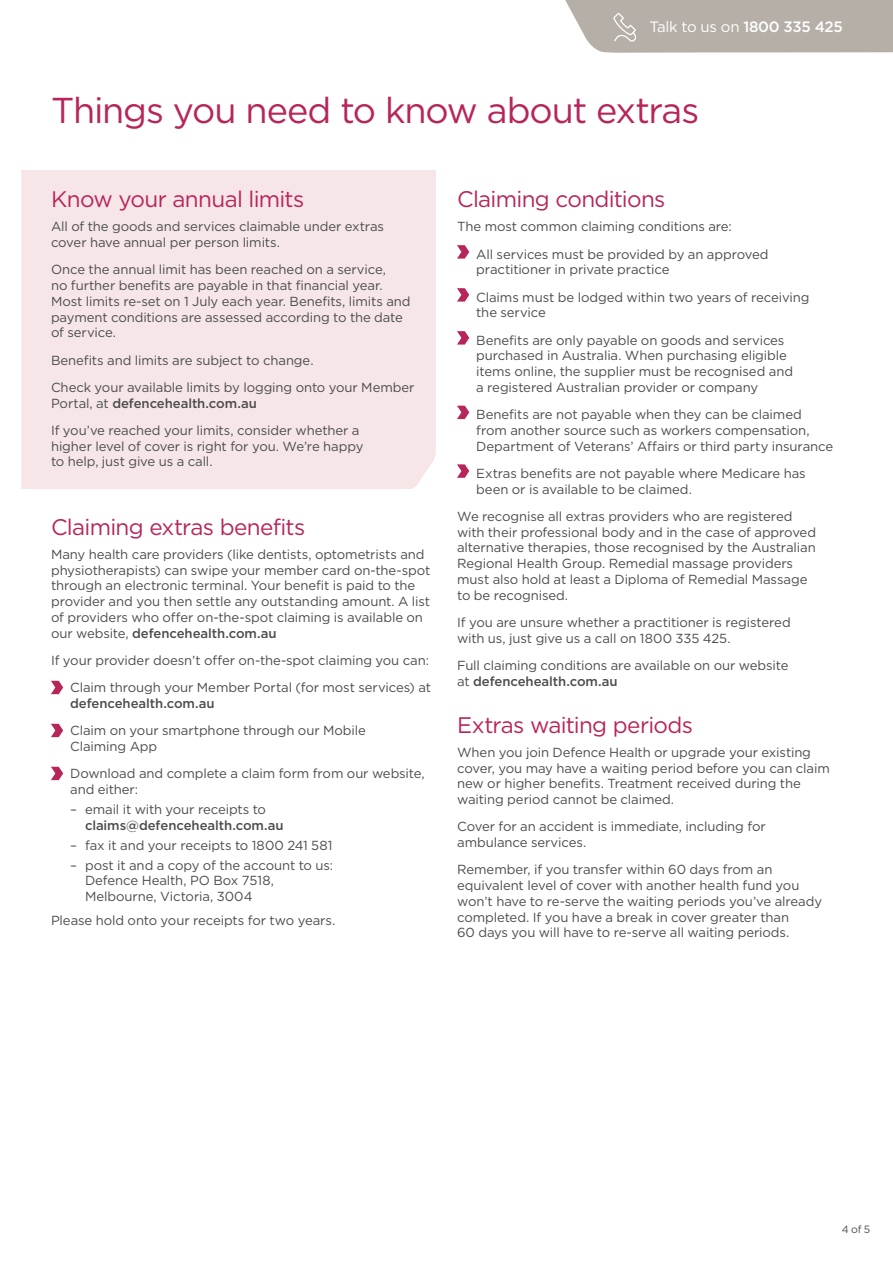
<style>
.page{position:relative;width:893px;height:1263px;background:#fff}
.page>*{position:absolute;margin:0;border:0;box-sizing:border-box;transform-origin:0 0}
.t1{font:36px "Gotham";letter-spacing:-.03em;color:#b8255b}
.t2{font:22.5px "Gotham";letter-spacing:-.03em;color:#b8255b}
.t3{font:15px "Gotham";letter-spacing:-.02em;color:#fff}
.t4{font:13.2px/15.8px "Gotham";letter-spacing:-.01em;color:#4b4c4d}
.t5{font:500 13.2px "Gotham";letter-spacing:-.005em;color:#4b4c4d}
.t6{font:10.5px "Gotham";color:#4b4c4d}
.s1{font-weight:500}
</style>
<div class="page">
<div style="left:21px;top:170px;width:415px;height:319px;background:#f6e6e7"></div>
<svg style="left:51px;top:681px;width:12px;height:13px"></svg>
<svg style="left:51px;top:724px;width:12px;height:13px"></svg>
<svg style="left:51px;top:767px;width:12px;height:13px"></svg>
<svg style="left:457px;top:245px;width:12px;height:14px"></svg>
<svg style="left:457px;top:288px;width:12px;height:14px"></svg>
<svg style="left:457px;top:331px;width:12px;height:14px"></svg>
<svg style="left:457px;top:406px;width:12px;height:13px"></svg>
<svg style="left:457px;top:464px;width:12px;height:14px"></svg>
<svg style="left:565px;top:0;width:328px;height:53px;background:#bab4ad"></svg>
<p class="t3" style="left:649px;top:17px;width:195px">Talk to us on <span class="s1">1800 335 425</span></p>
<h1 class="t1" style="left:51px;top:87px;width:650px">Things you need to know about extras</h1>
<h2 class="t2" style="left:51px;top:185px;width:255px">Know your annual limits</h2>
<p class="t4" style="left:51px;top:219px;width:335px">All of the goods and services claimable under extras cover have annual per person limits.</p>
<p class="t4" style="left:51px;top:262px;width:361px">Once the annual limit has been reached on a service,<br>no further benefits are payable in that financial year.<br>Most limits re-set on 1 July each year. Benefits, limits and payment conditions are assessed according to the date of service.</p>
<p class="t4" style="left:51px;top:346px;width:365px;line-height:27.3px">Benefits and limits are subject to change.<br>Check your available limits by logging onto your Member</p>
<p class="t4" style="left:51px;top:389px;width:310px;line-height:27.3px">Portal, at <span class="s1">defencehealth.com.au<br></span>If you’ve reached your limits, consider whether a</p>
<p class="t4" style="left:51px;top:438px;width:314px">higher level of cover is right for you. We’re happy to help, just give us a call.</p>
<h2 class="t2" style="left:51px;top:512px;width:256px">Claiming extras benefits</h2>
<p class="t4" style="left:51px;top:546px;width:381px">Many health care providers (like dentists, optometrists and physiotherapists) can swipe your member card on-the-spot through an electronic terminal. Your benefit is paid to the provider and you then settle any outstanding amount. A list of providers who offer on-the-spot claiming is available on our website, <span class="s1">defencehealth.com.au</span></p>
<p class="t4" style="left:51px;top:646px;width:381px;line-height:27.3px;text-align:right">If your provider doesn’t offer on-the-spot claiming you can:<br>Claim through your Member Portal (for most services) at</p>
<p class="t5" style="left:70px;top:694px;width:146px">defencehealth.com.au</p>
<p class="t4" style="left:70px;top:722px;width:297px">Claim on your smartphone through our Mobile<br>Claiming App</p>
<p class="t4" style="left:70px;top:765px;width:356px">Download and complete a claim form from our website, and either:</p>
<p class="t4" style="left:70px;top:801px;width:197px">– email it with your receipts to</p>
<p class="t5" style="left:85px;top:816px;width:200px">claims@defencehealth.com.au</p>
<p class="t4" style="left:70px;top:837px;width:264px">– fax it and your receipts to 1800 241 581</p>
<p class="t4" style="left:85px;top:857px;width:250px;text-indent:-15px">– post it and a copy of the account to us:<br>Defence Health, PO Box 7518,<br>Melbourne, Victoria, 3004</p>
<p class="t4" style="left:51px;top:912px;width:286px">Please hold onto your receipts for two years.</p>
<h2 class="t2" style="left:457px;top:185px;width:210px">Claiming conditions</h2>
<p class="t4" style="left:476px;top:213px;width:294px;line-height:27.3px;text-indent:-19px">The most common claiming conditions are:<br>All services must be provided by an approved</p>
<p class="t4" style="left:476px;top:256px;width:335px;line-height:27.3px">practitioner in private practice<br>Claims must be lodged within two years of receiving</p>
<p class="t4" style="left:476px;top:299px;width:310px;line-height:27.3px">the service<br>Benefits are only payable on goods and services</p>
<p class="t4" style="left:476px;top:347px;width:318px">purchased in Australia. When purchasing eligible items online, the supplier must be recognised and a registered Australian provider or company</p>
<p class="t4" style="left:476px;top:406px;width:358px">Benefits are not payable when they can be claimed from another source such as workers compensation,<br>Department of Veterans’ Affairs or third party insurance</p>
<p class="t4" style="left:476px;top:465px;width:331px">Extras benefits are not payable where Medicare has been or is available to be claimed.</p>
<p class="t4" style="left:457px;top:508px;width:360px">We recognise all extras providers who are registered with their professional body and in the case of approved alternative therapies, those recognised by the Australian Regional Health Group. Remedial massage providers must also hold at least a Diploma of Remedial Massage to be recognised.</p>
<p class="t4" style="left:457px;top:614px;width:335px">If you are unsure whether a practitioner is registered with us, just give us a call on 1800 335 425.</p>
<p class="t4" style="left:457px;top:657px;width:333px">Full claiming conditions are available on our website at <span class="s1">defencehealth.com.au</span></p>
<h2 class="t2" style="left:457px;top:710px;width:237px">Extras waiting periods</h2>
<p class="t4" style="left:457px;top:744px;width:374px">When you join Defence Health or upgrade your existing cover, you may have a waiting period before you can claim new or higher benefits. Treatment received during the waiting period cannot be claimed.</p>
<p class="t4" style="left:457px;top:818px;width:310px">Cover for an accident is immediate, including for ambulance services.</p>
<p class="t4" style="left:457px;top:861px;width:366px">Remember, if you transfer within 60 days from an equivalent level of cover with another health fund you won’t have to re-serve the waiting periods you’ve already completed. If you have a break in cover greater than<br>60 days you will have to re-serve all waiting periods.</p>
<p class="t6" style="left:842px;top:1223px;width:30px">4 of 5</p>
</div>
